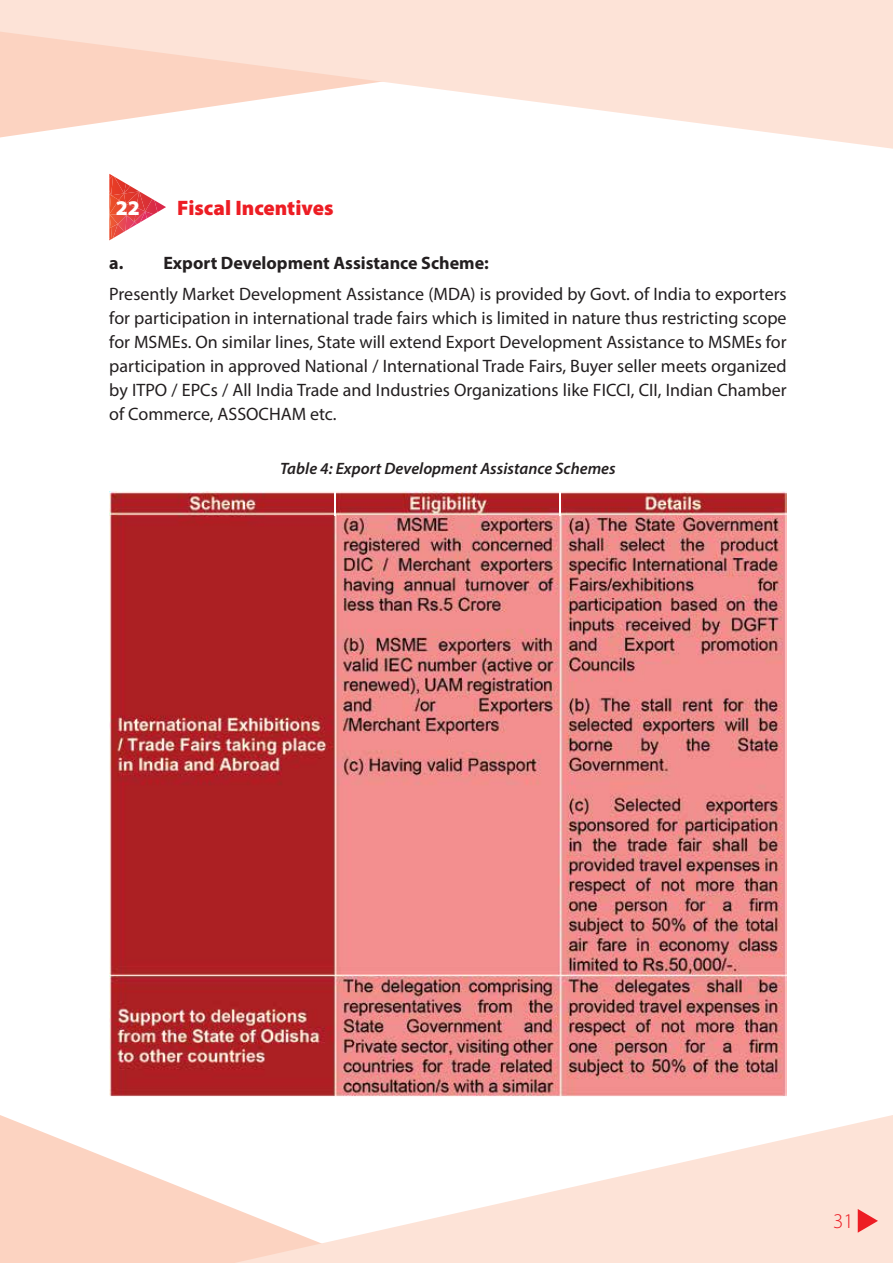
<style>
.page{position:relative;width:893px;height:1263px;background:#fff}
.page>*{position:absolute;margin:0;border:0;box-sizing:border-box;transform-origin:0 0}
.t1{font:900 21px "Myriad Pro";color:#ed1d24}
.t2{font:900 21px "Myriad Pro";color:#fff}
.t3{font:300 21px "Myriad Pro";color:#ed1d24}
.t4{font:18px/24px "Myriad Pro";color:#231f20;text-align:justify}
.t5{font:700 18px "Myriad Pro";color:#231f20}
.t6{font:italic 600 16.5px "Myriad Pro";color:#231f20}
</style>
<div class="page">
<svg style="left:0;top:0;width:893px;height:149px;fill:#fde3d7"></svg>
<svg style="left:0;top:1115px;width:234px;height:148px;fill:#fcd3c1"></svg>
<svg style="left:234px;top:1115px;width:659px;height:148px;fill:#fde3d7"></svg>
<svg style="left:109px;top:174px;width:57px;height:66px"></svg>
<svg style="left:858px;top:1209px;width:20px;height:24px"></svg>
<img style="left:109px;top:491px;width:678px;height:606px">
<svg style="left:335px;top:492px;width:1px;height:24px"></svg>
<svg style="left:560px;top:492px;width:1px;height:24px"></svg>
<p class="t2" style="left:116px;top:196px;width:26px">22</p>
<p class="t1" style="left:177px;top:196px;width:158px">Fiscal Incentives</p>
<p class="t5" style="left:109px;top:251px;width:381px">a. Export Development Assistance Scheme:</p>
<p class="t4" style="left:109px;top:282px;width:679px">Presently Market Development Assistance (MDA) is provided by Govt. of India to exporters for participation in international trade fairs which is limited in nature thus restricting scope for MSMEs. On similar lines, State will extend Export Development Assistance to MSMEs for participation in approved National / International Trade Fairs, Buyer seller meets organized by ITPO / EPCs / All India Trade and Industries Organizations like FICCI, CII, Indian Chamber of Commerce, ASSOCHAM etc.</p>
<p class="t6" style="left:280px;top:458px;width:337px">Table 4: Export Development Assistance Schemes</p>
<p class="t3" style="left:833px;top:1208px;width:22px">31</p>
</div>
